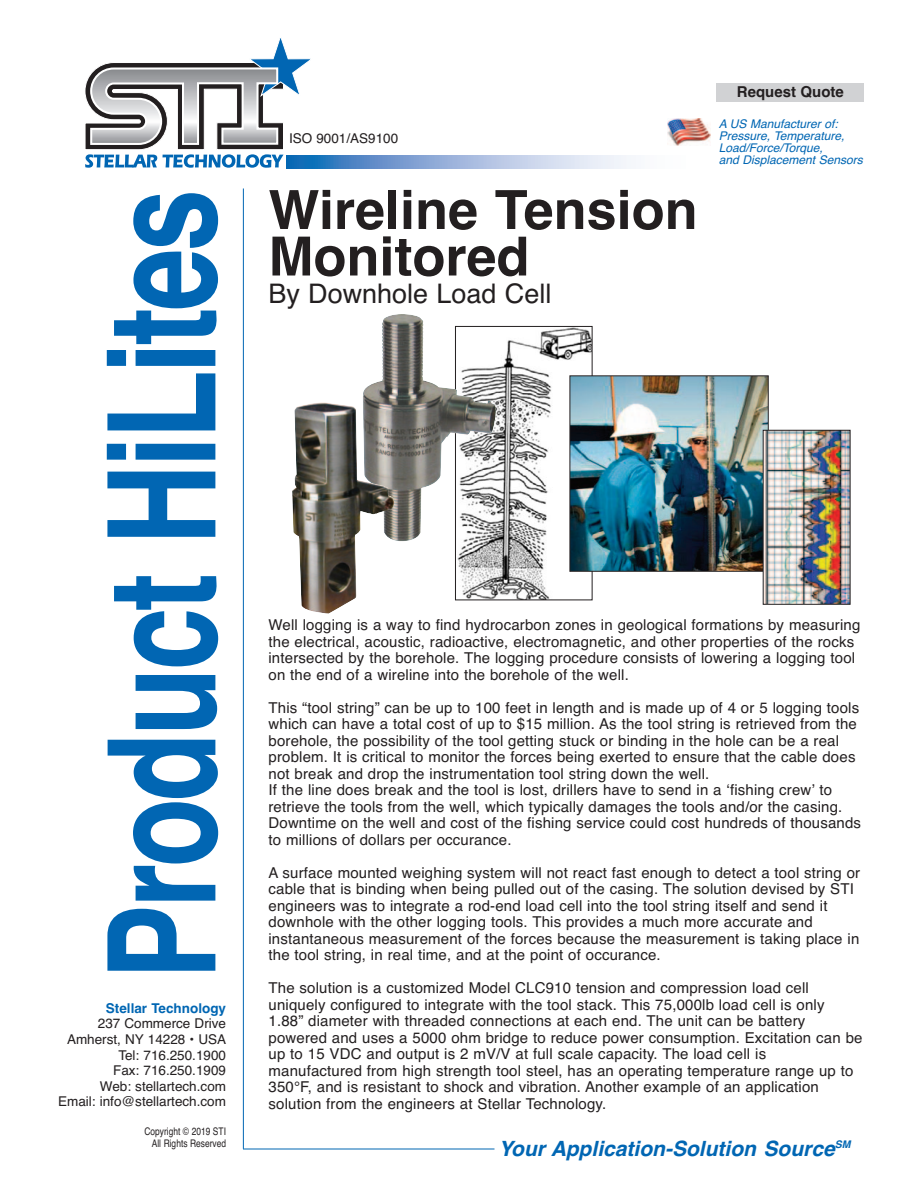
<style>
.page{position:relative;width:918px;height:1188px;background:#fff}
.page>*{position:absolute;margin:0;border:0;box-sizing:border-box;transform-origin:0 0}
.t1{font:700 150px "Helvetica";letter-spacing:-.03em;color:#0166b3;scale:.75 1}
.t2{font:700 54px "Helvetica";color:#231f20}
.t3{font:27px "Helvetica";color:#231f20}
.t4{font:italic 700 21px "Helvetica";color:#0166b3}
.t5{font:15px/16.5px "Helvetica";letter-spacing:.01em;color:#231f20}
.t6{font:700 15px "Helvetica";color:#231f20}
.t7{font:13.5px "Helvetica";color:#231f20}
.t8{font:700 13.5px "Helvetica";color:#0166b3}
.t9{font:italic 12px "Helvetica";color:#0166b3}
.t10{font:10.5px "Helvetica";color:#231f20;scale:.8 1}
</style>
<div class="page">
<img style="left:457px;top:328px;width:133px;height:270px">
<img style="left:572px;top:377px;width:195px;height:193px">
<div style="left:570px;top:375px;width:199px;height:197px;border:1px solid #231f20"></div>
<img style="left:765px;top:432px;width:83px;height:171px">
<div style="left:763px;top:430px;width:87px;height:175px;border:1px solid #231f20"></div>
<img style="left:363px;top:314px;width:134px;height:228px">
<img style="left:292px;top:402px;width:103px;height:212px">
<hr style="left:243px;top:189px;width:1px;height:960px;background:#0166b3">
<hr style="left:243px;top:1149px;width:252px;height:1px;background:#0166b3">
<svg style="left:85px;top:38px;width:226px;height:130px"></svg>
<div style="left:717px;top:83px;width:147px;height:19px;background:#d1d2d4"></div>
<svg style="left:287px;top:155px;width:344px;height:13px;background:#93b3db"></svg>
<img style="left:667px;top:118px;width:44px;height:28px">
<p class="t1" style="left:108px;top:980px;width:1056px;rotate:-90deg">Product HiLites</p>
<p class="t8" style="left:106px;top:1003px;width:122px">Stellar Technology</p>
<p class="t7" style="left:98px;top:1019px;width:130px">237 Commerce Drive</p>
<p class="t7" style="left:67px;top:1034px;width:161px">Amherst, NY 14228 • USA</p>
<p class="t7" style="left:118px;top:1050px;width:109px">Tel: 716.250.1900</p>
<p class="t7" style="left:113px;top:1065px;width:114px">Fax: 716.250.1909</p>
<p class="t7" style="left:100px;top:1081px;width:128px">Web: stellartech.com</p>
<p class="t7" style="left:58px;top:1096px;width:169px">Email: info@stellartech.com</p>
<p class="t10" style="left:144px;top:1127px;width:103px">Copyright © 2019 STI</p>
<p class="t10" style="left:152px;top:1139px;width:94px">All Rights Reserved</p>
<p class="t7" style="left:289px;top:134px;width:111px">ISO 9001/AS9100</p>
<p class="t2" style="left:268px;top:190px;width:431px">Wireline Tension</p>
<p class="t2" style="left:268px;top:237px;width:262px">Monitored</p>
<p class="t3" style="left:268px;top:284px;width:284px">By Downhole Load Cell</p>
<p class="t6" style="left:737px;top:86px;width:109px">Request Quote</p>
<p class="t9" style="left:719px;top:119px;width:121px">A US Manufacturer of:</p>
<p class="t9" style="left:719px;top:131px;width:127px">Pressure, Temperature,</p>
<p class="t9" style="left:719px;top:143px;width:106px">Load/Force/Torque,</p>
<p class="t9" style="left:719px;top:155px;width:146px">and Displacement Sensors</p>
<p class="t5" style="left:268px;top:618px;width:593px">Well logging is a way to find hydrocarbon zones in geological formations by measuring the electrical, acoustic, radioactive, electromagnetic, and other properties of the rocks intersected by the borehole. The logging procedure consists of lowering a logging tool on the end of a wireline into the borehole of the well.</p>
<p class="t5" style="left:268px;top:701px;width:592px">This “tool string” can be up to 100 feet in length and is made up of 4 or 5 logging tools which can have a total cost of up to $15 million. As the tool string is retrieved from the borehole, the possibility of the tool getting stuck or binding in the hole can be a real problem. It is critical to monitor the forces being exerted to ensure that the cable does not break and drop the instrumentation tool string down the well.</p>
<p class="t5" style="left:268px;top:783px;width:594px">If the line does break and the tool is lost, drillers have to send in a ‘fishing crew’ to retrieve the tools from the well, which typically damages the tools and/or the casing.<br>Downtime on the well and cost of the fishing service could cost hundreds of thousands to millions of dollars per occurance.</p>
<p class="t5" style="left:268px;top:866px;width:593px">A surface mounted weighing system will not react fast enough to detect a tool string or cable that is binding when being pulled out of the casing. The solution devised by STI engineers was to integrate a rod-end load cell into the tool string itself and send it downhole with the other logging tools. This provides a much more accurate and instantaneous measurement of the forces because the measurement is taking place in the tool string, in real time, and at the point of occurance.</p>
<p class="t5" style="left:268px;top:981px;width:596px">The solution is a customized Model CLC910 tension and compression load cell uniquely configured to integrate with the tool stack. This 75,000lb load cell is only 1.88” diameter with threaded connections at each end. The unit can be battery powered and uses a 5000 ohm bridge to reduce power consumption. Excitation can be up to 15 VDC and output is 2 mV/V at full scale capacity. The load cell is manufactured from high strength tool steel, has an operating temperature range up to 350°F, and is resistant to shock and vibration. Another example of an application solution from the engineers at Stellar Technology.</p>
<p class="t4" style="left:499px;top:1141px;width:353px">Your Application-Solution Source<sup>SM</sup></p>
</div>
